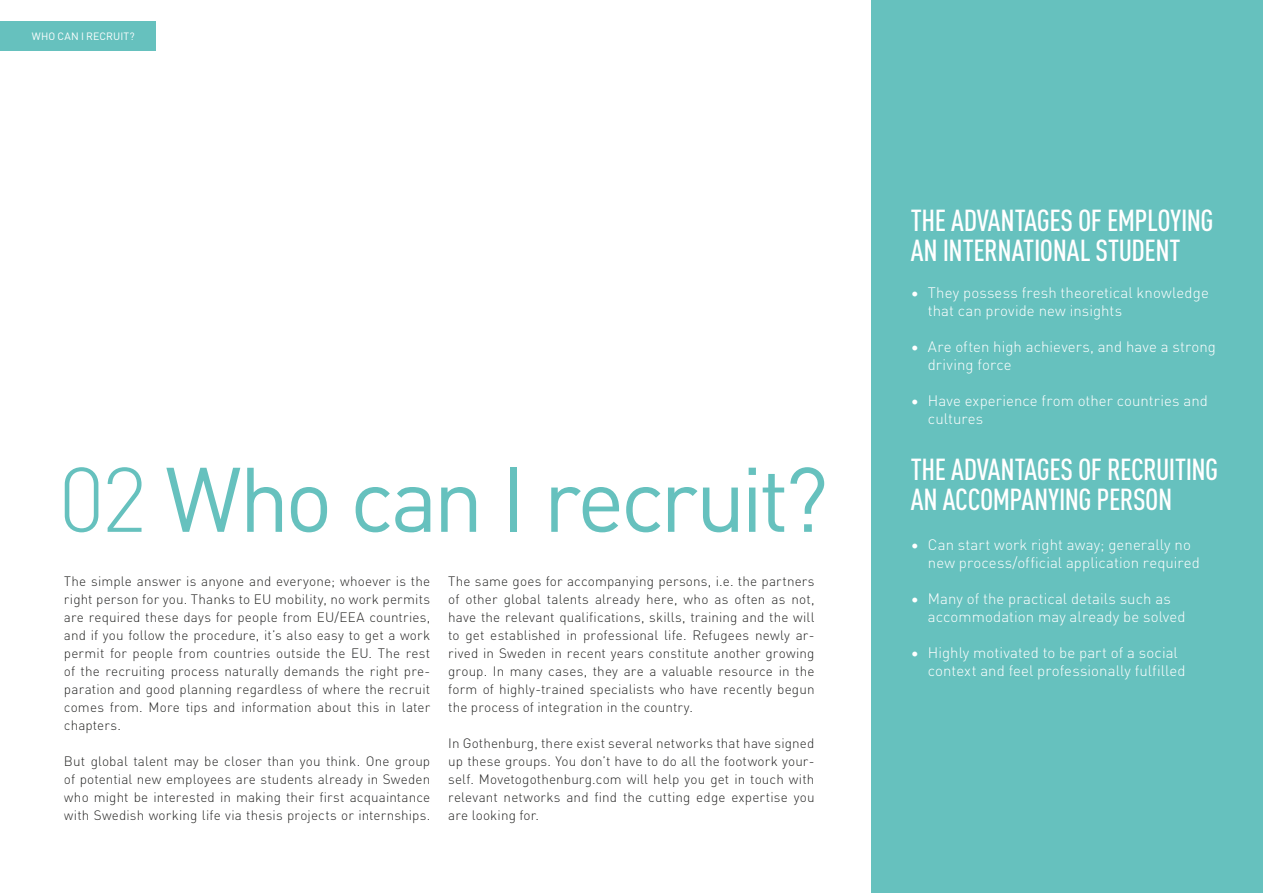
<style>
.page{position:relative;width:1263px;height:893px;background:#fff}
.page>*{position:absolute;margin:0;border:0;box-sizing:border-box;transform-origin:0 0}
.t1{font:90px "DIN Pro";letter-spacing:-.05em;color:#66c1be}
.t2{font:500 30px/30px "DIN Cond";letter-spacing:-.015em;color:#fff}
.t3{font:300 15px/18px "DIN Pro";letter-spacing:.005em;color:#fff}
.t4{font:300 13.5px/18px "DIN Pro";letter-spacing:.01em;color:#282827;text-align:justify}
.t5{font:10.5px "DIN Pro";letter-spacing:.01em;color:#fff}
.s1{font-weight:300}
</style>
<div class="page">
<div style="left:872px;top:0;width:391px;height:893px;background:#66c1be"></div>
<div style="left:0;top:21px;width:156px;height:30px;background:#66c1be"></div>
<p class="t5" style="left:32px;top:28px;width:104px">WHO CAN I RECRUIT?</p>
<h1 class="t1" style="left:58px;top:431px;width:771px"><span class="s1">02</span> Who can I recruit?</h1>
<p class="t4" style="left:64px;top:571px;width:368px">The simple answer is anyone and everyone; whoever is the right person for you. Thanks to EU mobility, no work permits are required these days for people from EU/EEA countries, and if you follow the procedure, it’s also easy to get a work permit for people from countries outside the EU. The rest of the recruiting process naturally demands the right pre&shy;paration and good planning regardless of where the recruit comes from. More tips and information about this in later chapters.</p>
<p class="t4" style="left:64px;top:751px;width:368px">But global talent may be closer than you think. One group of potential new employees are students already in Sweden who might be interested in making their first acquaintance with Swedish working life via thesis projects or internships.</p>
<p class="t4" style="left:448px;top:571px;width:368px">The same goes for accompanying persons, i.e. the partners of other global talents already here, who as often as not, have the relevant qualifications, skills, training and the will to get established in professional life. Refugees newly ar&shy;rived in Sweden in recent years constitute another growing group. In many cases, they are a valuable resource in the form of highly-trained specialists who have recently begun the process of integration in the country.</p>
<p class="t4" style="left:448px;top:733px;width:368px">In Gothenburg, there exist several networks that have signed up these groups. You don’t have to do all the footwork your&shy;self. Movetogothenburg.com will help you get in touch with relevant networks and find the cutting edge expertise you are looking for.</p>
<h2 class="t2" style="left:911px;top:205px;width:304px">THE ADVANTAGES OF EMPLOYING<br>AN INTERNATIONAL STUDENT</h2>
<p class="t3" style="left:928px;top:282px;width:282px;text-indent:-17px">• They possess fresh theoretical knowledge that can provide new insights</p>
<p class="t3" style="left:928px;top:336px;width:290px;text-indent:-17px">• Are often high achievers, and have a strong driving force</p>
<p class="t3" style="left:928px;top:390px;width:282px;text-indent:-17px">• Have experience from other countries and cultures</p>
<h2 class="t2" style="left:911px;top:454px;width:309px">THE ADVANTAGES OF RECRUITING<br>AN ACCOMPANYING PERSON</h2>
<p class="t3" style="left:928px;top:534px;width:274px;text-indent:-17px">• Can start work right away; generally no new process/official application required</p>
<p class="t3" style="left:928px;top:588px;width:259px;text-indent:-17px">• Many of the practical details such as accommodation may already be solved</p>
<p class="t3" style="left:928px;top:642px;width:259px;text-indent:-17px">• Highly motivated to be part of a social context and feel professionally fulfilled</p>
</div>
